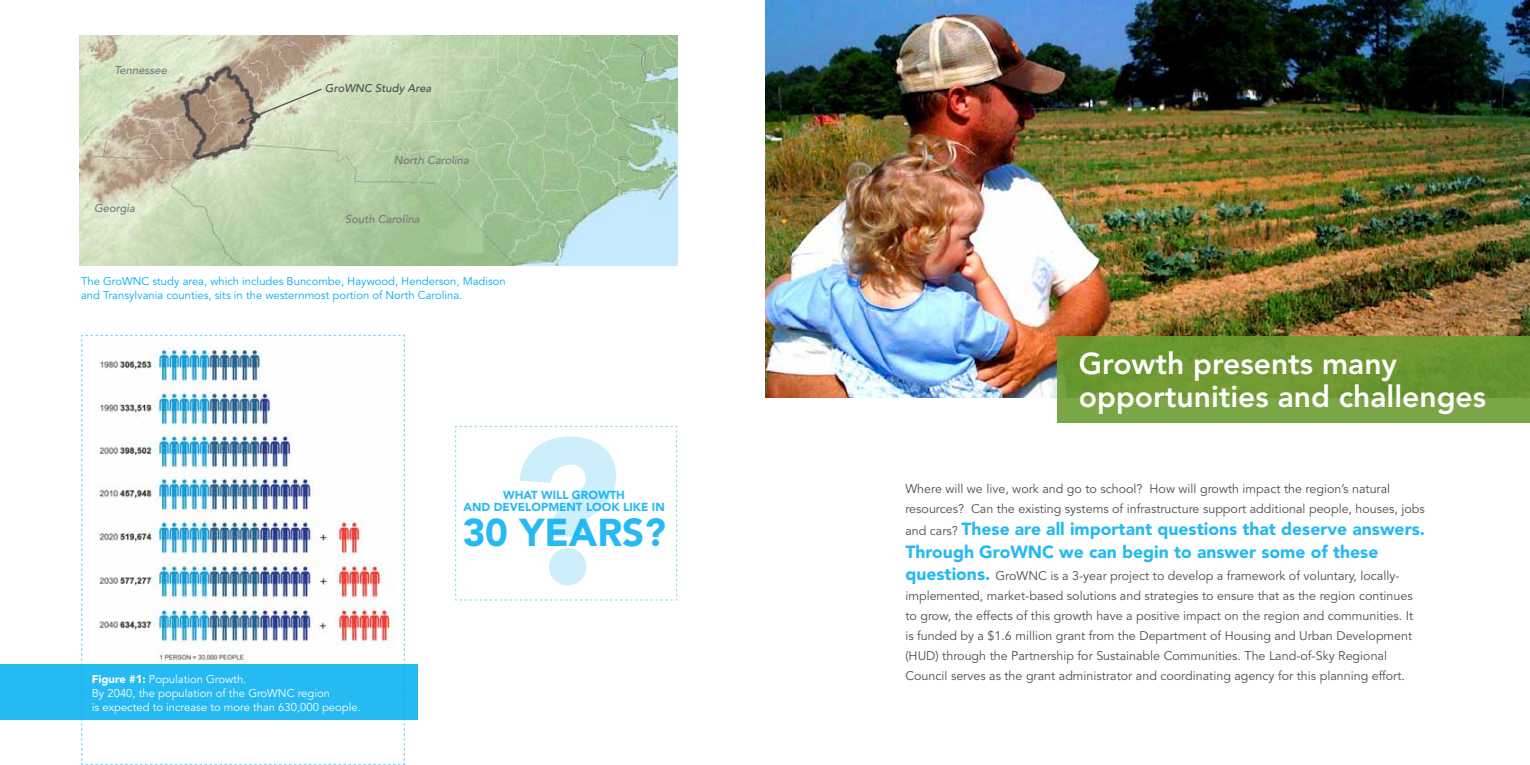
<style>
.page{position:relative;width:1530px;height:765px;background:#fff}
.page>*{position:absolute;margin:0;border:0;box-sizing:border-box;transform-origin:0 0}
.t1{font:900 203.38px "Avenir LT Std";color:#00adef}
.t2{font:900 38.5px "Avenir LT Std";color:#00adef}
.t3{font:800 30px/32.5px "Avenir LT Std";color:#fff}
.t4{font:900 17.5px/22.5px "Avenir LT Std";color:#26b9f1}
.t5{font:12.5px/20px "Avenir LT Std";color:#4d4d4f}
.t6{font:900 11.5px/11.5px "Avenir LT Std";color:#00adef;text-align:center}
.t7{font:11.25px/13.8px "Avenir LT Std";color:#00adef}
.t8{font:11.25px/13.8px "Avenir LT Std";color:#fff}
.t9{font:italic 500 11.25px "Avenir LT Std";color:#77787b}
.t10{font:italic 500 11.25px "Avenir LT Std";color:#4d4d4f}
.s1{font-weight:900}
.s2{font-weight:400;font-size:12.5px;color:#4d4d4f}
.s3{font-weight:900;font-size:17.5px;color:#26b9f1}
</style>
<div class="page">
<img style="left:79px;top:35px;width:598px;height:230px">
<img style="left:765px;top:0;width:765px;height:398px">
<svg style="left:1058px;top:336px;width:472px;height:86px;background:#709b36"></svg>
<div style="left:0;top:664px;width:418px;height:56px;background:#27b9f1"></div>
<svg style="left:81px;top:334px;width:324px;height:431px"></svg>
<img style="left:92px;top:334px;width:304px;height:330px">
<svg style="left:455px;top:425px;width:223px;height:176px"></svg>
<svg style="left:236px;top:88px;width:87px;height:36px;background:#c1c2ab"></svg>
<p class="t9" style="left:114px;top:64px;width:54px">Tennessee</p>
<p class="t9" style="left:94px;top:202px;width:43px">Georgia</p>
<p class="t10" style="left:325px;top:81px;width:108px">GroWNC Study Area</p>
<p class="t9" style="left:394px;top:154px;width:77px">North Carolina</p>
<p class="t9" style="left:345px;top:213px;width:76px">South Carolina</p>
<p class="t7" style="left:81px;top:275px;width:426px">The GroWNC study area, which includes Buncombe, Haywood, Henderson, Madison and Transylvania counties, sits in the westernmost portion of North Carolina.</p>
<p class="t8" style="left:92px;top:673px;width:271px"><span class="s1">Figure #1:</span> Population Growth.<br>By 2040, the population of the GroWNC region<br>is expected to increase to more than 630,000 people.</p>
<h1 class="t1" style="left:509px;top:390px;width:115px">?</h1>
<p class="t6" style="left:464px;top:490px;width:203px">What will growth<br>and development look like in</p>
<h2 class="t2" style="left:462px;top:509px;width:205px">30 years?</h2>
<h3 class="t3" style="left:1079px;top:348px;width:409px">Growth presents many opportunities and challenges</h3>
<p class="t5" style="left:905px;top:479px;width:521px">Where will we live, work and go to school? How will growth impact the region’s natural resources? Can the existing systems of infrastructure support additional people, houses, jobs</p>
<h3 class="t4" style="left:905px;top:518px;width:521px"><span class="s2">and cars?</span> These are all important questions that deserve answers.<br>Through GroWNC we can begin to answer some of these</h3>
<p class="t5" style="left:905px;top:566px;width:509px"><span class="s3">questions.</span> GroWNC is a 3-year project to develop a framework of voluntary, locally&shy;implemented, market-based solutions and strategies to ensure that as the region continues to grow, the effects of this growth have a positive impact on the region and communities. It is funded by a $1.6 million grant from the Department of Housing and Urban Development (HUD) through the Partnership for Sustainable Communities. The Land-of-Sky Regional Council serves as the grant administrator and coordinating agency for this planning effort.</p>
</div>
